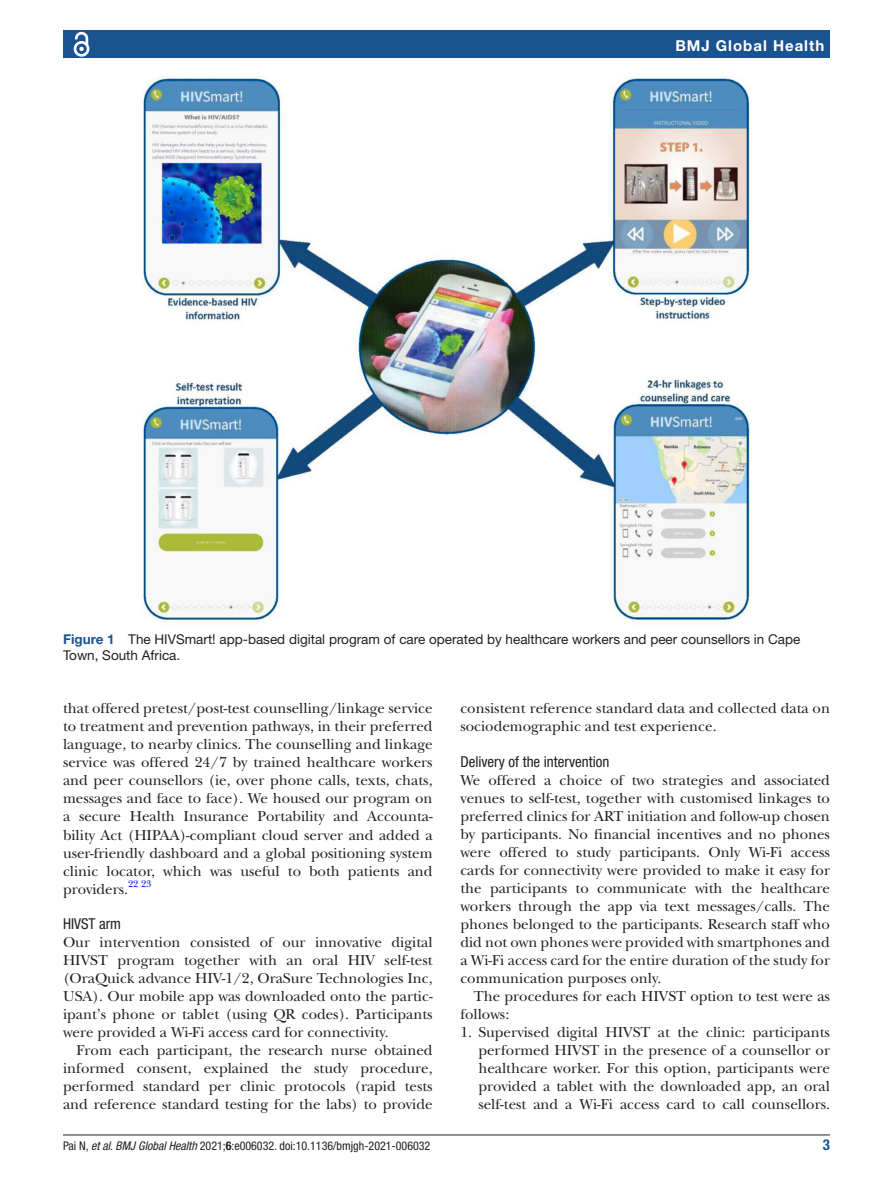
<style>
.page{position:relative;width:893px;height:1191px;background:#fff}
.page>*{position:absolute;margin:0;border:0;box-sizing:border-box;transform-origin:0 0}
.t1{font:15px/18px "New Baskerville";color:#231f20;text-align:justify}
.t2{font:condensed 15px "Helvetica Neue LT Std";color:#231f20}
.t3{font:700 15px "Helvetica Neue LT Std";letter-spacing:.065em;color:#fff}
.t4{font:700 condensed 15px "Helvetica Neue LT Std";color:#1b5391}
.t5{font:13.5px/16.2px "Helvetica Neue LT Std";color:#231f20}
.t6{font:condensed 12px "Helvetica Neue LT Std";color:#231f20}
.t7{font:9.9px "New Baskerville";color:#00f}
.s1{font-weight:700;color:#1b5391}
.s2{font-style:italic}
.s3{font-weight:700}
</style>
<div class="page">
<hr style="left:63px;top:1134px;width:767px;height:1px;background:#231f20">
<div style="left:63px;top:31px;width:767px;height:27px;background:#1b5391"></div>
<svg style="left:73px;top:31px;width:17px;height:26px"></svg>
<img style="left:143px;top:77px;width:607px;height:546px">
<p class="t3" style="left:675px;top:36px;width:150px">BMJ Global Health</p>
<p class="t5" style="left:63px;top:630px;width:739px"><span class="s1">Figure 1</span> The HIVSmart! app-based digital program of care operated by healthcare workers and peer counsellors in Cape<br>Town, South Africa.</p>
<p class="t1" style="left:63px;top:699px;width:371px">that offered pretest/post-test counselling/linkage service to treatment and prevention pathways, in their preferred language, to nearby clinics. The counselling and linkage service was offered 24/7 by trained healthcare workers and peer counsellors (ie, over phone calls, texts, chats, messages and face to face). We housed our program on a secure Health Insurance Portability and Accounta&shy;bility Act (HIPAA)-compliant cloud server and added a user-friendly dashboard and a global positioning system clinic locator, which was useful to both patients and providers.</p>
<p class="t7" style="left:128px;top:877px;width:25px">22 23</p>
<p class="t2" style="left:63px;top:915px;width:60px">HIVST arm</p>
<p class="t1" style="left:63px;top:933px;width:371px">Our intervention consisted of our innovative digital HIVST program together with an oral HIV self-test (OraQuick advance HIV-1/2, OraSure Technologies Inc, USA). Our mobile app was downloaded onto the partic&shy;ipant’s phone or tablet (using QR codes). Participants were provided a Wi-Fi access card for connectivity.</p>
<p class="t1" style="left:63px;top:1041px;width:371px;text-indent:14px">From each participant, the research nurse obtained informed consent, explained the study procedure, performed standard per clinic protocols (rapid tests and reference standard testing for the labs) to provide</p>
<p class="t1" style="left:460px;top:699px;width:371px">consistent reference standard data and collected data on sociodemographic and test experience.</p>
<p class="t2" style="left:460px;top:753px;width:151px">Delivery of the intervention</p>
<p class="t1" style="left:460px;top:771px;width:371px">We offered a choice of two strategies and associated venues to self-test, together with customised linkages to preferred clinics for ART initiation and follow-up chosen by participants. No financial incentives and no phones were offered to study participants. Only Wi-Fi access cards for connectivity were provided to make it easy for the participants to communicate with the healthcare workers through the app via text messages/calls. The phones belonged to the participants. Research staff who did not own phones were provided with smartphones and a Wi-Fi access card for the entire duration of the study for communication purposes only.</p>
<p class="t1" style="left:460px;top:987px;width:371px;text-indent:14px">The procedures for each HIVST option to test were as follows:</p>
<p class="t1" style="left:478px;top:1023px;width:353px;text-indent:-18px">1. Supervised digital HIVST at the clinic: participants performed HIVST in the presence of a counsellor or healthcare worker. For this option, participants were provided a tablet with the downloaded app, an oral self-test and a Wi-Fi access card to call counsellors.</p>
<p class="t6" style="left:63px;top:1138px;width:369px">Pai N, <span class="s2">et al</span>. <span class="s2">BMJ Global Health</span> 2021;<span class="s3">6</span>:e006032. doi:10.1136/bmjgh-2021-006032</p>
<p class="t4" style="left:823px;top:1135px;width:9px">3</p>
</div>
